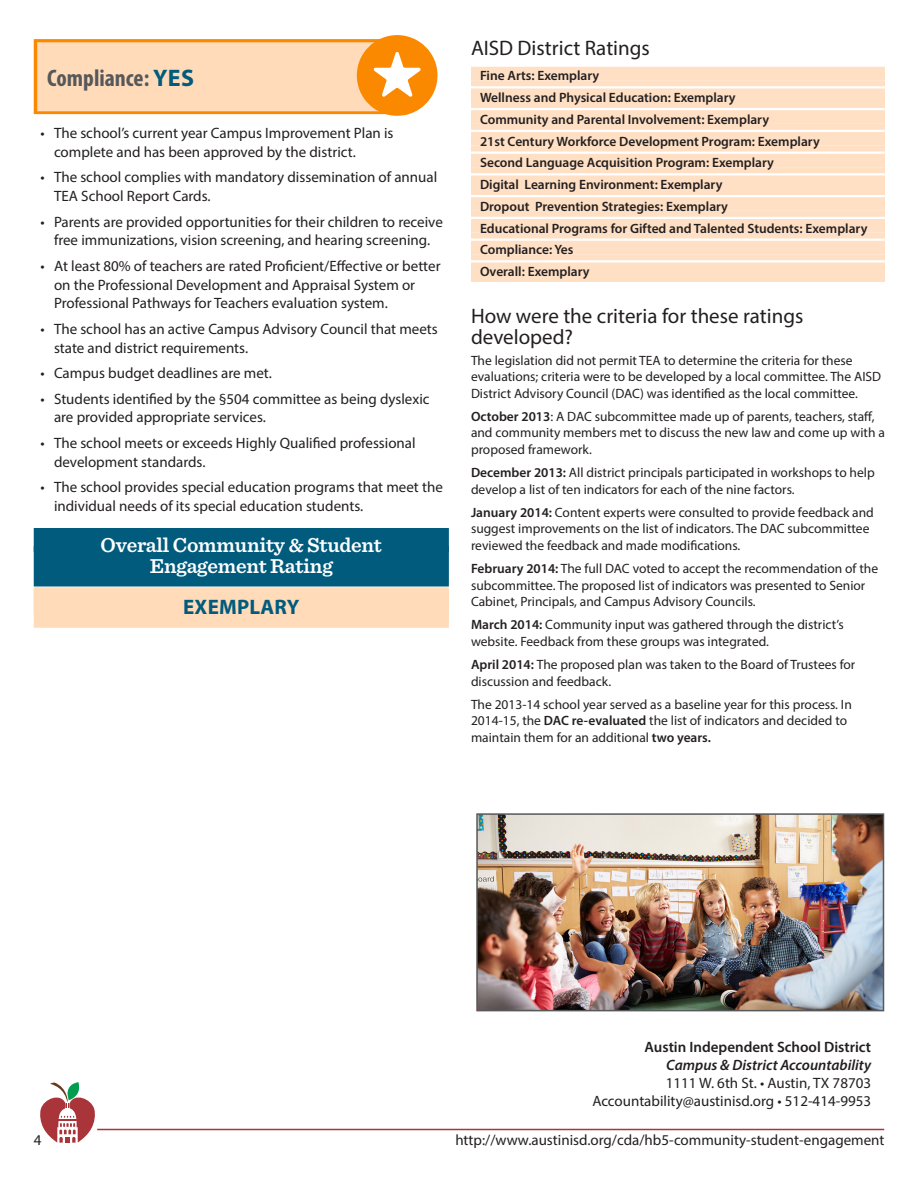
<style>
.page{position:relative;width:918px;height:1188px;background:#fff}
.page>*{position:absolute;margin:0;border:0;box-sizing:border-box;transform-origin:0 0}
.Subhead_Factor_w_one{font:700 condensed 24px "Myriad Pro";color:#57585a}
.t1{font:21px/21px "Myriad Pro";color:#231f20}
.Overall_Rule__H3{font:600 21px/21px "Sentinel";letter-spacing:-.01em;color:#fff;text-align:center}
.Overall_Rule__body{font:700 21px "Myriad Pro";letter-spacing:.01em;color:#005b7d}
.t2{font:15px/18.8px "Myriad Pro";color:#231f20}
.t3{font:600 15px "Myriad Pro";color:#231f20}
.t4{font:italic 600 15px "Myriad Pro";color:#231f20}
.t5{font:13.5px/16.5px "Myriad Pro";color:#231f20}
.t6{font:600 13.5px/21.8px "Myriad Pro";color:#231f20}
.s1{font-stretch:normal;color:#005b7d}
.s2{font-weight:600}
</style>
<div class="page">
<hr style="left:97px;top:1129px;width:787px;height:1px;background:#ab3439">
<svg style="left:40px;top:1082px;width:55px;height:61px"></svg>
<img style="left:479px;top:816px;width:402px;height:192px">
<div style="left:476px;top:813px;width:408px;height:198px;border:2px solid #57585a"></div>
<div style="left:471px;top:67px;width:414px;height:13px;background:#ffe0c4"></div>
<div style="left:471px;top:80px;width:414px;height:6px;background:#ffe0c4"></div>
<div style="left:471px;top:88px;width:414px;height:14px;background:#ffe0c4"></div>
<div style="left:471px;top:102px;width:414px;height:6px;background:#ffe0c4"></div>
<div style="left:471px;top:110px;width:414px;height:14px;background:#ffe0c4"></div>
<div style="left:471px;top:124px;width:414px;height:6px;background:#ffe0c4"></div>
<div style="left:471px;top:132px;width:414px;height:14px;background:#ffe0c4"></div>
<div style="left:471px;top:146px;width:414px;height:6px;background:#ffe0c4"></div>
<div style="left:471px;top:154px;width:414px;height:13px;background:#ffe0c4"></div>
<div style="left:471px;top:167px;width:414px;height:6px;background:#ffe0c4"></div>
<div style="left:471px;top:176px;width:414px;height:13px;background:#ffe0c4"></div>
<div style="left:471px;top:189px;width:414px;height:6px;background:#ffe0c4"></div>
<div style="left:471px;top:197px;width:414px;height:14px;background:#ffe0c4"></div>
<div style="left:471px;top:211px;width:414px;height:6px;background:#ffe0c4"></div>
<div style="left:471px;top:219px;width:414px;height:13px;background:#ffe0c4"></div>
<div style="left:471px;top:232px;width:414px;height:6px;background:#ffe0c4"></div>
<div style="left:471px;top:241px;width:414px;height:13px;background:#ffe0c4"></div>
<div style="left:471px;top:254px;width:414px;height:6px;background:#ffe0c4"></div>
<div style="left:471px;top:262px;width:414px;height:14px;background:#ffe0c4"></div>
<div style="left:471px;top:276px;width:414px;height:6px;background:#ffe0c4"></div>
<svg style="left:34px;top:39px;width:349px;height:75px;background:#fa8e0c"></svg>
<div style="left:37px;top:42px;width:371px;height:69px;background:#ffdbb9"></div>
<div style="left:34px;top:528px;width:415px;height:24px;background:#005b7d"></div>
<div style="left:34px;top:546px;width:415px;height:40px;background:#005b7d"></div>
<div style="left:34px;top:587px;width:415px;height:41px;background:#ffdbb9"></div>
<div style="left:357px;top:35px;width:81px;height:81px;background:#fa8900;border-radius:50%"></div>
<svg style="left:373px;top:52px;width:48px;height:45px"></svg>
<p class="Subhead_Factor_w_one" style="left:47px;top:63px;width:148px">Compliance: <span class="s1">YES</span></p>
<p class="t2" style="left:54px;top:123px;width:341px;text-indent:-14px">• The school’s current year Campus Improvement Plan is complete and has been approved by the district.</p>
<p class="t2" style="left:54px;top:168px;width:385px;text-indent:-14px">• The school complies with mandatory dissemination of annual<br>TEA School Report Cards.</p>
<p class="t2" style="left:40px;top:212px;width:404px;text-align:center">• Parents are provided opportunities for their children to receive free immunizations, vision screening, and hearing screening.</p>
<p class="t2" style="left:54px;top:256px;width:388px;text-indent:-14px">• At least 80% of teachers are rated Proficient/Effective or better on the Professional Development and Appraisal System or<br>Professional Pathways for Teachers evaluation system.</p>
<p class="t2" style="left:54px;top:319px;width:385px;text-indent:-14px">• The school has an active Campus Advisory Council that meets state and district requirements.</p>
<p class="t2" style="left:40px;top:363px;width:233px">• Campus budget deadlines are met.</p>
<p class="t2" style="left:54px;top:389px;width:377px;text-indent:-14px">• Students identified by the §504 committee as being dyslexic are provided appropriate services.</p>
<p class="t2" style="left:54px;top:433px;width:363px;text-indent:-14px">• The school meets or exceeds Highly Qualified professional development standards.</p>
<p class="t2" style="left:54px;top:477px;width:390px;text-indent:-14px">• The school provides special education programs that meet the individual needs of its special education students.</p>
<p class="Overall_Rule__H3" style="left:101px;top:533px;width:283px">Overall Community &amp; Student<br>Engagement Rating</p>
<p class="Overall_Rule__body" style="left:183px;top:593px;width:118px">EXEMPLARY</p>
<h2 class="t1" style="left:471px;top:37px;width:180px">AISD District Ratings</h2>
<p class="t6" style="left:480px;top:65px;width:389px">Fine Arts: Exemplary<br>Wellness and Physical Education: Exemplary<br>Community and Parental Involvement: Exemplary<br>21st Century Workforce Development Program: Exemplary<br>Second Language Acquisition Program: Exemplary<br>Digital Learning Environment: Exemplary<br>Dropout Prevention Strategies: Exemplary<br>Educational Programs for Gifted and Talented Students: Exemplary Compliance: Yes<br>Overall: Exemplary</p>
<h2 class="t1" style="left:471px;top:305px;width:334px">How were the criteria for these ratings developed?</h2>
<p class="t5" style="left:471px;top:352px;width:412px">The legislation did not permit TEA to determine the criteria for these evaluations; criteria were to be developed by a local committee. The AISD<br>District Advisory Council (DAC) was identified as the local committee.</p>
<p class="t5" style="left:471px;top:408px;width:415px"><span class="s2">October 2013</span>: A DAC subcommittee made up of parents, teachers, staff, and community members met to discuss the new law and come up with a proposed framework.</p>
<p class="t5" style="left:471px;top:464px;width:405px"><span class="s2">December 2013:</span> All district principals participated in workshops to help develop a list of ten indicators for each of the nine factors.</p>
<p class="t5" style="left:471px;top:504px;width:404px"><span class="s2">January 2014:</span> Content experts were consulted to provide feedback and suggest improvements on the list of indicators. The DAC subcommittee reviewed the feedback and made modifications.</p>
<p class="t5" style="left:471px;top:560px;width:409px"><span class="s2">February 2014:</span> The full DAC voted to accept the recommendation of the subcommittee. The proposed list of indicators was presented to Senior<br>Cabinet, Principals, and Campus Advisory Councils.</p>
<p class="t5" style="left:471px;top:616px;width:374px"><span class="s2">March 2014:</span> Community input was gathered through the district’s website. Feedback from these groups was integrated.</p>
<p class="t5" style="left:471px;top:656px;width:386px"><span class="s2">April 2014:</span> The proposed plan was taken to the Board of Trustees for discussion and feedback.</p>
<p class="t5" style="left:471px;top:696px;width:382px">The 2013-14 school year served as a baseline year for this process. In<br>2014-15, the <span class="s2">DAC re-evaluated</span> the list of indicators and decided to maintain them for an additional <span class="s2">two years.</span></p>
<p class="t3" style="left:645px;top:1038px;width:228px">Austin Independent School District</p>
<p class="t4" style="left:666px;top:1056px;width:206px">Campus &amp; District Accountability</p>
<p class="t2" style="left:592px;top:1074px;width:280px;line-height:18px;text-align:right">1111 W. 6th St. • Austin, TX 78703<br>Accountability@austinisd.org • 512-414-9953</p>
<p class="t2" style="left:34px;top:1131px;width:9px">4</p>
<p class="t2" style="left:455px;top:1131px;width:431px">http://www.austinisd.org/cda/hb5-community-student-engagement</p>
</div>
